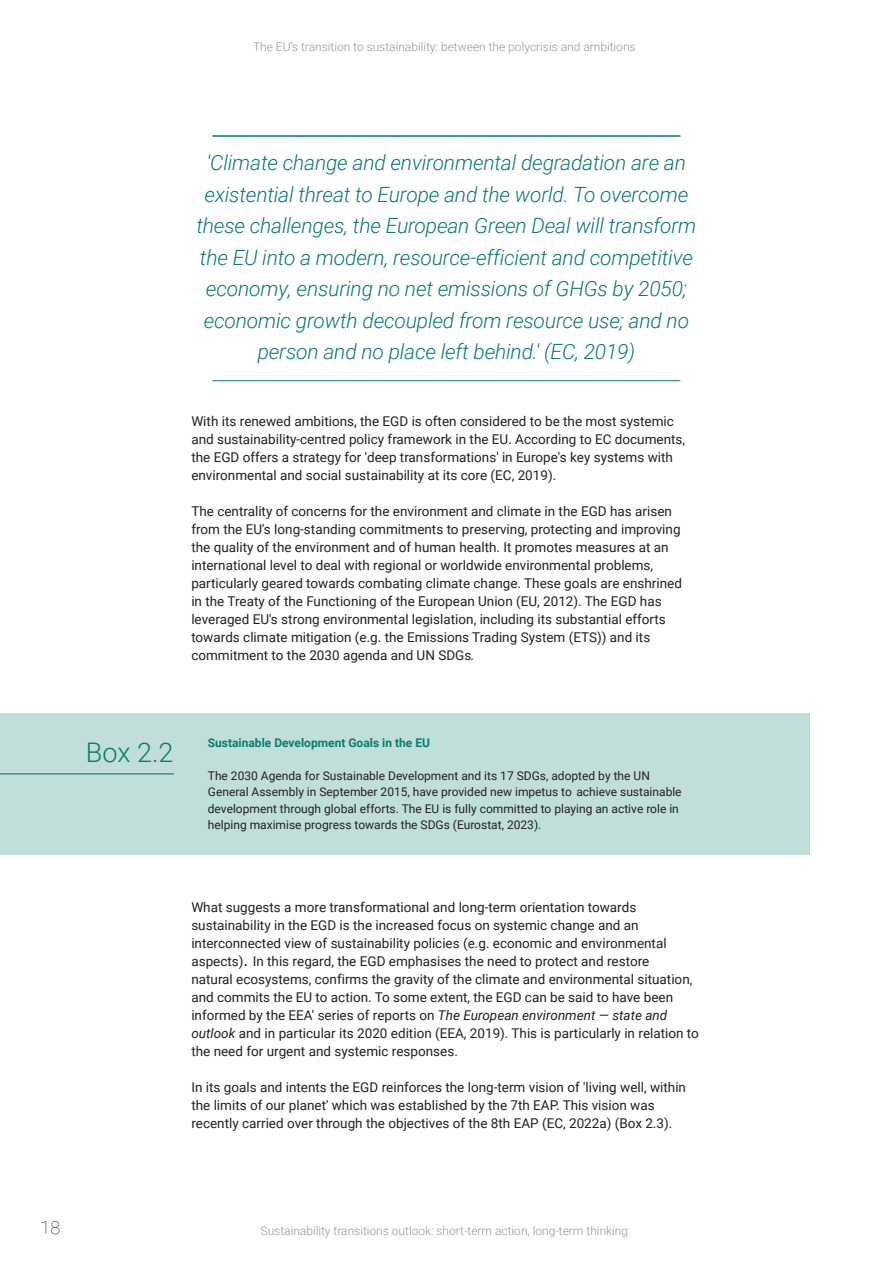
<style>
.page{position:relative;width:893px;height:1263px;background:#fff}
.page>*{position:absolute;margin:0;border:0;box-sizing:border-box;transform-origin:0 0}
._2023_-_Box_text_heading{font:300 27px "Roboto";color:#0a7c6c}
._2023_-_Quote_text{font:italic 300 21px/31.5px "Roboto";letter-spacing:-.01em;color:#0a7c6c;text-align:center}
.t1{font:100 18px "Roboto";color:#231f20}
._2023_-_Body_text{font:13.5px/18px "Roboto";color:#231f20}
._2023_-_Box_text{font:12px/16.5px "Roboto";color:#231f20}
.t2{font:300 12px "Roboto";color:#939598}
._2023_-_Box_text_heading-2{font:700 12px "Roboto";color:#0a7c6c}
.s1{font-style:italic}
.s2{font-size:18px}
</style>
<div class="page">
<svg style="left:212px;top:136px;width:468px;height:1px"></svg>
<hr style="left:213px;top:380px;width:467px;height:1px;background:#0a7c6c">
<div style="left:0;top:713px;width:809px;height:142px;background:#c0dfdb"></div>
<hr style="left:0;top:773px;width:174px;height:1px;background:#0a7c6c">
<p class="t2" style="left:253px;top:39px;width:384px">The EU’s transition to sustainability: between the polycrisis and ambitions</p>
<p class="_2023_-_Quote_text" style="left:196px;top:146px;width:501px">'Climate change and environmental degradation are an existential threat to Europe and the world. To overcome these challenges, the European Green Deal will transform the EU into a modern, resource-efficient and competitive economy, ensuring no net emissions of GHGs by 2050; economic growth decoupled from resource use; and no person and no place left behind.' (EC, 2019)</p>
<p class="_2023_-_Body_text" style="left:191px;top:411px;width:495px">With its renewed ambitions, the EGD is often considered to be the most systemic and sustainability-centred policy framework in the EU. According to EC documents, the EGD offers a strategy for 'deep transformations' in Europe's key systems with environmental and social sustainability at its core (EC, 2019).</p>
<p class="_2023_-_Body_text" style="left:191px;top:501px;width:492px">The centrality of concerns for the environment and climate in the EGD has arisen from the EU's long-standing commitments to preserving, protecting and improving the quality of the environment and of human health. It promotes measures at an international level to deal with regional or worldwide environmental problems, particularly geared towards combating climate change. These goals are enshrined in the Treaty of the Functioning of the European Union (EU, 2012). The EGD has leveraged EU's strong environmental legislation, including its substantial efforts towards climate mitigation (e.g. the Emissions Trading System (ETS)) and its commitment to the 2030 agenda and UN SDGs<span class="s1">.</span></p>
<p class="_2023_-_Box_text_heading" style="left:86px;top:734px;width:89px">Box 2.2</p>
<p class="_2023_-_Box_text_heading-2" style="left:208px;top:734px;width:224px">Sustainable Development Goals in the EU</p>
<p class="_2023_-_Box_text" style="left:208px;top:767px;width:475px">The 2030 Agenda for Sustainable Development and its 17 SDGs, adopted by the UN General Assembly in September 2015, have provided new impetus to achieve sustainable development through global efforts. The EU is fully committed to playing an active role in helping maximise progress towards the SDGs (Eurostat, 2023).</p>
<p class="_2023_-_Body_text" style="left:191px;top:897px;width:509px">What suggests a more transformational and long-term orientation towards sustainability in the EGD is the increased focus on systemic change and an interconnected view of sustainability policies (e.g. economic and environmental aspects)<span class="s2">.</span> In this regard, the EGD emphasises the need to protect and restore<br>natural ecosystems, confirms the gravity of the climate and environmental situation, and commits the EU to action. To some extent, the EGD can be said to have been informed by the EEA' series of reports on <span class="s1">The European environment — state and outlook</span> and in particular its 2020 edition (EEA, 2019). This is particularly in relation to the need for urgent and systemic responses.</p>
<p class="_2023_-_Body_text" style="left:191px;top:1077px;width:496px">In its goals and intents the EGD reinforces the long-term vision of 'living well, within the limits of our planet' which was established by the 7th EAP. This vision was recently carried over through the objectives of the 8th EAP (EC, 2022a) (Box 2.3).</p>
<h3 class="t1" style="left:40px;top:1215px;width:21px">18</h3>
<p class="t2" style="left:261px;top:1223px;width:369px">Sustainability transitions outlook: short-term action, long-term thinking</p>
</div>
